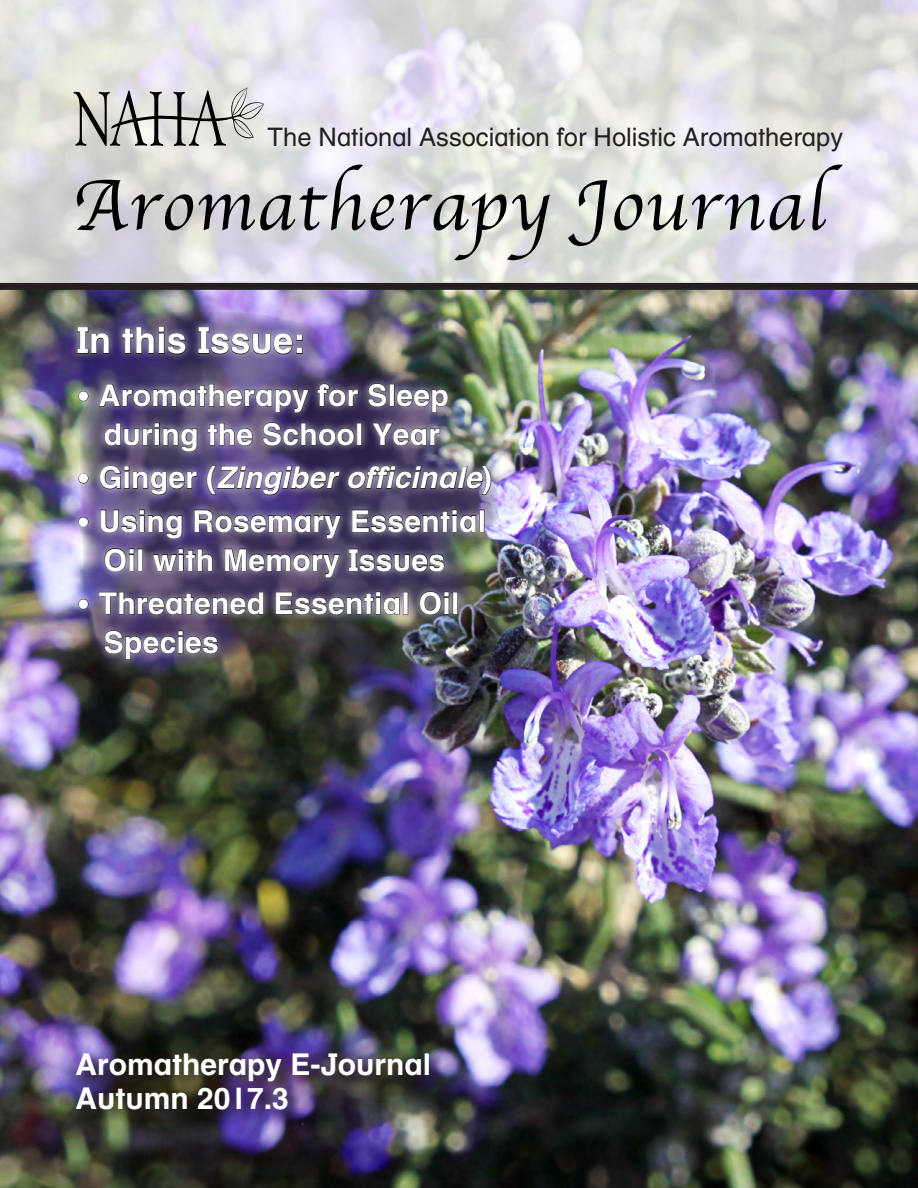
<style>
.page{position:relative;width:918px;height:1188px;background:#fff}
.page>*{position:absolute;margin:0;border:0;box-sizing:border-box;transform-origin:0 0}
.t1{font:75px "Apple Chancery";letter-spacing:.025em;color:#000}
.t2{font:700 36px "Helvetica Textbook Std";letter-spacing:.01em;color:#fff}
.t3{font:700 30px/39px "Helvetica Textbook Std";letter-spacing:.01em;color:#fff;text-align:right}
.t4{font:italic 700 30px "Helvetica Textbook Std";letter-spacing:.01em;color:#fff}
.t5{font:25.5px "Helvetica Textbook Std";color:#231f20}
.s1{font-family:"Corbel";font-weight:400}
.s2{font-family:"Corbel";font-weight:400;font-style:normal}
.s3{font-style:normal}
</style>
<div class="page">
<img style="left:0;top:0;width:918px;height:1188px">
<div style="left:0;top:282px;width:918px;height:8px;background:#231f20"></div>
<svg style="left:1px;top:1px;width:917px;height:282px;background:#e1e0e2"></svg>
<svg style="left:74px;top:88px;width:190px;height:58px;background:#b4b4b0"></svg>
<img style="left:78px;top:310px;width:422px;height:360px">
<svg style="left:68px;top:1051px;width:364px;height:60px"></svg>
<div style="left:76px;top:1052px;width:368px;height:73px;background:#231f20;opacity:.77"></div>
<div style="left:69px;top:319px;width:430px;height:349px;background:#fff;opacity:.64"></div>
<svg style="left:77px;top:327px;width:33px;height:27px"></svg>
<svg style="left:122px;top:327px;width:64px;height:28px;background:#615a77"></svg>
<svg style="left:198px;top:327px;width:105px;height:28px;background:#7e7497"></svg>
<svg style="left:78px;top:391px;width:11px;height:11px"></svg>
<svg style="left:99px;top:384px;width:210px;height:29px;background:#655c7a"></svg>
<svg style="left:317px;top:383px;width:42px;height:24px"></svg>
<svg style="left:368px;top:383px;width:19px;height:24px"></svg>
<div style="left:389px;top:384px;width:5px;height:22px;border:1px solid #231f20"></div>
<svg style="left:396px;top:389px;width:52px;height:24px"></svg>
<svg style="left:104px;top:423px;width:94px;height:29px;background:#635c76"></svg>
<svg style="left:207px;top:423px;width:46px;height:23px"></svg>
<svg style="left:262px;top:422px;width:93px;height:24px;background:#5a526d"></svg>
<div style="left:357px;top:423px;width:5px;height:22px;border:1px solid #231f20"></div>
<svg style="left:372px;top:422px;width:68px;height:24px;background:#686077"></svg>
<svg style="left:78px;top:473px;width:11px;height:11px"></svg>
<svg style="left:100px;top:465px;width:97px;height:31px;background:#6d6582"></svg>
<svg style="left:206px;top:465px;width:135px;height:31px;background:#675b81"></svg>
<svg style="left:347px;top:465px;width:145px;height:30px;background:#605a71"></svg>
<svg style="left:78px;top:516px;width:11px;height:11px"></svg>
<svg style="left:100px;top:509px;width:83px;height:30px;background:#6d6385"></svg>
<svg style="left:194px;top:509px;width:148px;height:30px;background:#605776"></svg>
<svg style="left:352px;top:509px;width:124px;height:24px;background:#615b6f"></svg>
<div style="left:479px;top:510px;width:5px;height:22px;border:1px solid #231f20"></div>
<svg style="left:104px;top:548px;width:30px;height:24px"></svg>
<div style="left:129px;top:554px;width:5px;height:17px;border:1px solid #231f20"></div>
<div style="left:138px;top:549px;width:5px;height:22px;border:1px solid #231f20"></div>
<svg style="left:153px;top:548px;width:60px;height:26px;background:#675e75"></svg>
<svg style="left:224px;top:546px;width:116px;height:32px;background:#635a72"></svg>
<svg style="left:349px;top:548px;width:96px;height:24px;background:#5b566b"></svg>
<svg style="left:78px;top:599px;width:11px;height:11px"></svg>
<svg style="left:99px;top:592px;width:165px;height:23px;background:#625b70"></svg>
<svg style="left:276px;top:592px;width:124px;height:23px;background:#615c6b"></svg>
<div style="left:403px;top:592px;width:5px;height:22px;border:1px solid #231f20"></div>
<svg style="left:419px;top:591px;width:30px;height:24px"></svg>
<div style="left:444px;top:598px;width:5px;height:16px;border:1px solid #231f20"></div>
<div style="left:453px;top:592px;width:5px;height:22px;border:1px solid #231f20"></div>
<svg style="left:104px;top:630px;width:115px;height:30px;background:#615871"></svg>
<p class="t5" style="left:268px;top:121px;width:577px">The National Association for Holistic Aromatherapy</p>
<p class="t1" style="left:72px;top:146px;width:755px">Aromatherapy Journal</p>
<p class="t2" style="left:77px;top:318px;width:230px">In this Issue:</p>
<p class="t3" style="left:77px;top:375px;width:373px"><span class="s1">•</span> Aromatherapy for Sleep during the School Year</p>
<p class="t4" style="left:77px;top:459px;width:417px"><span class="s2">•</span> <span class="s3">Ginger (</span>Zingiber officinale<span class="s3">)</span></p>
<p class="t3" style="left:77px;top:501px;width:411px;text-align:center"><span class="s1">•</span> Using Rosemary Essential<br>Oil with Memory Issues</p>
<p class="t3" style="left:104px;top:583px;width:357px;text-align:left;text-indent:-27px"><span class="s1">•</span> Threatened Essential Oil<br>Species</p>
<p class="t3" style="left:76px;top:1044px;width:357px">Aromatherapy E-Journal</p>
<p class="t3" style="left:76px;top:1079px;width:215px">Autumn 2017.3</p>
</div>
